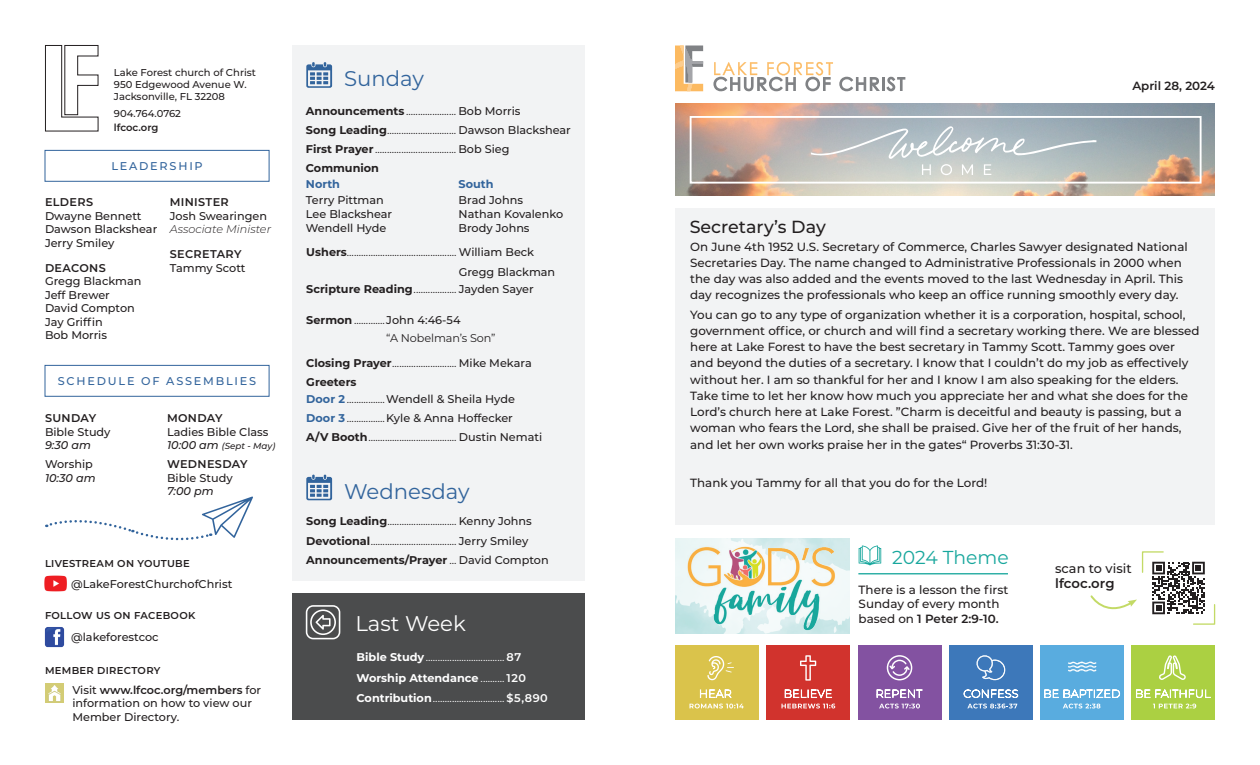
<style>
.page{position:relative;width:1260px;height:765px;background:#fff}
.page>*{position:absolute;margin:0;border:0;box-sizing:border-box;transform-origin:0 0}
.t1{font:21.25px "Montserrat";color:#32649c}
.t2{font:21.25px "Montserrat";color:#fff}
.t3{font:18.75px "Montserrat";color:#18a79d}
.t4{font:500 17.5px "Montserrat";color:#231f20}
.t5{font:600 13.25px "Montserrat";color:#231f20}
.t6{font:500 12.88px "Montserrat";color:#231f20}
.t7{font:500 11.88px/16.2px "Montserrat";color:#231f20}
.t8{font:600 11.88px "Montserrat";color:#231f20}
.t9{font:11.25px/19.1px "Montserrat";letter-spacing:-.01em;color:#231f20}
.t10{font:500 11.25px/13.5px "Montserrat";color:#231f20}
.t11{font:11.25px/20.9px "Montserrat";color:#fff}
.t12{font:600 11.25px "Montserrat";letter-spacing:.03em;color:#231f20}
.t13{font:500 11.25px "Montserrat";letter-spacing:.16em;color:#32649c}
.t14{font:italic 500 11.25px "Montserrat";color:#231f20}
.t15{font:italic 300 11.25px "Montserrat";color:#231f20}
.t16{font:700 11.25px "Montserrat";color:#32649c}
.t17{font:500 10px/12px "Montserrat";color:#231f20}
.t18{font:600 10px "Montserrat";letter-spacing:.03em;color:#231f20}
.t19{font:600 10px "Montserrat";letter-spacing:-.005em;color:#231f20}
.t20{font:italic 500 8.75px "Montserrat";color:#231f20}
.s1{font-size:11.25px}
.s2{font-weight:600}
.s3{font-weight:700}
.s4{font-weight:500}
.s5{font-weight:700;color:#32649c}
</style>
<div class="page">
<div style="left:675px;top:209px;width:540px;height:316px;background:#f2f3f4"></div>
<img style="left:675px;top:104px;width:540px;height:92px">
<div style="left:293px;top:593px;width:292px;height:127px;background:#4b4c4d"></div>
<div style="left:293px;top:45px;width:292px;height:535px;background:#f2f3f4"></div>
<img style="left:45px;top:575px;width:22px;height:17px">
<div style="left:690px;top:116px;width:512px;height:68px;border:2px solid #fff"></div>
<img style="left:45px;top:683px;width:19px;height:20px">
<svg style="left:45px;top:45px;width:54px;height:87px"></svg>
<div style="left:45px;top:365px;width:224px;height:32px;border:1px solid #32649c"></div>
<img style="left:44px;top:627px;width:21px;height:20px">
<div style="left:45px;top:150px;width:224px;height:32px;border:1px solid #32649c"></div>
<svg style="left:46px;top:497px;width:207px;height:44px"></svg>
<svg style="left:306px;top:62px;width:26px;height:26px"></svg>
<svg style="left:306px;top:475px;width:26px;height:25px"></svg>
<svg style="left:306px;top:605px;width:34px;height:34px"></svg>
<svg style="left:839px;top:77px;width:66px;height:14px"></svg>
<svg style="left:713px;top:62px;width:120px;height:29px"></svg>
<svg style="left:675px;top:46px;width:28px;height:45px"></svg>
<div style="left:675px;top:645px;width:83px;height:75px;background:#dac34b"></div>
<div style="left:767px;top:645px;width:83px;height:75px;background:#d1332d"></div>
<div style="left:858px;top:645px;width:83px;height:75px;background:#8352a1"></div>
<div style="left:949px;top:645px;width:83px;height:75px;background:#3d78ba"></div>
<div style="left:1041px;top:645px;width:83px;height:75px;background:#59acdf"></div>
<div style="left:1132px;top:645px;width:83px;height:75px;background:#abd042"></div>
<svg style="left:1068px;top:661px;width:29px;height:11px"></svg>
<svg style="left:1044px;top:689px;width:77px;height:9px"></svg>
<svg style="left:1063px;top:704px;width:37px;height:5px"></svg>
<svg style="left:976px;top:655px;width:29px;height:25px"></svg>
<svg style="left:963px;top:689px;width:56px;height:20px"></svg>
<svg style="left:887px;top:655px;width:25px;height:25px"></svg>
<svg style="left:876px;top:689px;width:47px;height:20px"></svg>
<svg style="left:800px;top:655px;width:16px;height:26px"></svg>
<svg style="left:781px;top:689px;width:54px;height:20px"></svg>
<svg style="left:707px;top:656px;width:27px;height:24px"></svg>
<svg style="left:689px;top:689px;width:55px;height:19px"></svg>
<svg style="left:1136px;top:689px;width:75px;height:9px"></svg>
<svg style="left:1153px;top:704px;width:43px;height:4px"></svg>
<svg style="left:1159px;top:655px;width:27px;height:25px"></svg>
<hr style="left:858px;top:573px;width:150px;height:1px;background:#18a79d">
<img style="left:675px;top:538px;width:175px;height:95px">
<svg style="left:859px;top:546px;width:22px;height:19px"></svg>
<svg style="left:1090px;top:551px;width:126px;height:74px"></svg>
<svg style="left:811px;top:126px;width:285px;height:49px;background:#bdc5c7"></svg>
<p class="t17" style="left:114px;top:66px;width:144px">Lake Forest church of Christ<br>950 Edgewood Avenue W.<br>Jacksonville, FL 32208</p>
<p class="t17" style="left:114px;top:107px;width:69px">904.764.0762</p>
<p class="t19" style="left:114px;top:121px;width:46px">lfcoc.org</p>
<p class="t13" style="left:111px;top:158px;width:93px">LEADERSHIP</p>
<p class="t12" style="left:45px;top:194px;width:50px">ELDERS</p>
<p class="t10" style="left:45px;top:209px;width:114px">Dwayne Bennett<br>Dawson Blackshear<br>Jerry Smiley</p>
<p class="t12" style="left:45px;top:260px;width:62px">DEACONS</p>
<p class="t10" style="left:45px;top:274px;width:98px">Gregg Blackman<br>Jeff Brewer<br>David Compton<br>Jay Griffin<br>Bob Morris</p>
<p class="t12" style="left:170px;top:194px;width:60px">MINISTER</p>
<p class="t10" style="left:170px;top:209px;width:99px">Josh Swearingen</p>
<p class="t15" style="left:170px;top:222px;width:103px">Associate Minister</p>
<p class="t12" style="left:170px;top:246px;width:73px">SECRETARY</p>
<p class="t10" style="left:170px;top:260px;width:77px">Tammy Scott</p>
<p class="t13" style="left:58px;top:373px;width:200px">SCHEDULE OF ASSEMBLIES</p>
<p class="t12" style="left:45px;top:410px;width:53px">SUNDAY</p>
<p class="t10" style="left:45px;top:425px;width:67px">Bible Study</p>
<p class="t14" style="left:45px;top:437px;width:48px">9:30 am</p>
<p class="t10" style="left:45px;top:457px;width:49px">Worship</p>
<p class="t14" style="left:45px;top:470px;width:52px">10:30 am</p>
<p class="t12" style="left:167px;top:410px;width:57px">MONDAY</p>
<p class="t10" style="left:167px;top:425px;width:103px">Ladies Bible Class</p>
<p class="t20" style="left:167px;top:440px;width:110px"><span class="s1">10:00 am</span> (Sept - May)</p>
<p class="t12" style="left:167px;top:456px;width:82px">WEDNESDAY</p>
<p class="t10" style="left:167px;top:471px;width:67px">Bible Study</p>
<p class="t14" style="left:167px;top:484px;width:48px">7:00 pm</p>
<p class="t18" style="left:45px;top:556px;width:146px">LIVESTREAM ON YOUTUBE</p>
<p class="t10" style="left:71px;top:577px;width:163px">@LakeForestChurchofChrist</p>
<p class="t18" style="left:45px;top:609px;width:152px">FOLLOW US ON FACEBOOK</p>
<p class="t10" style="left:71px;top:630px;width:89px">@lakeforestcoc</p>
<p class="t18" style="left:45px;top:664px;width:117px">MEMBER DIRECTORY</p>
<p class="t10" style="left:72px;top:683px;width:190px">Visit <span class="s2">www.lfcoc.org/members</span> for information on how to view our<br>Member Directory.</p>
<h1 class="t1" style="left:344px;top:64px;width:82px">Sunday</h1>
<p class="t9" style="left:306px;top:101px;width:266px"><span class="s3">Announcements</span> ..................... <span class="s4">Bob Morris<br></span><span class="s3">Song Leading</span>............................. <span class="s4">Dawson Blackshear </span><span class="s3">First Prayer</span> .................................. <span class="s4">Bob Sieg </span><span class="s3">Communion</span></p>
<p class="t16" style="left:306px;top:176px;width:36px">North</p>
<p class="t16" style="left:459px;top:176px;width:36px">South</p>
<p class="t10" style="left:306px;top:193px;width:88px;line-height:13.9px">Terry Pittman<br>Lee Blackshear<br>Wendell Hyde</p>
<p class="t10" style="left:459px;top:193px;width:106px;line-height:13.9px">Brad Johns<br>Nathan Kovalenko<br>Brody Johns</p>
<p class="t9" style="left:459px;top:243px;width:98px;text-indent:-153px"><span class="s3">Ushers</span>.............................................. <span class="s4">William Beck<br>Gregg Blackman</span></p>
<p class="t9" style="left:306px;top:279px;width:229px"><span class="s3">Scripture Reading</span>.................. <span class="s4">Jayden Sayer</span></p>
<p class="t9" style="left:386px;top:310px;width:111px;line-height:18.1px;text-indent:-80px"><span class="s3">Sermon</span>.............<span class="s4">John 4:46-54<br></span>“A Nobelman’s Son”</p>
<p class="t9" style="left:306px;top:353px;width:227px"><span class="s3">Closing Prayer</span>........................... <span class="s4">Mike Mekara<br></span><span class="s3">Greeters</span></p>
<p class="t9" style="left:306px;top:389px;width:237px"><span class="s5">Door 2</span> ................<span class="s4">Wendell &amp; Sheila Hyde<br></span><span class="s5">Door 3</span> ................<span class="s4">Kyle &amp; Anna Hoffecker<br></span><span class="s3">A/V Booth</span>..................................... <span class="s4">Dustin Nemati</span></p>
<h1 class="t1" style="left:344px;top:477px;width:127px">Wednesday</h1>
<p class="t9" style="left:306px;top:511px;width:244px"><span class="s3">Song Leading</span>............................. <span class="s4">Kenny Johns<br></span><span class="s3">Devotional</span>.................................... <span class="s4">Jerry Smiley<br></span><span class="s3">Announcements/Prayer</span> ... <span class="s4">David Compton</span></p>
<h1 class="t2" style="left:355px;top:609px;width:112px">Last Week</h1>
<p class="t11" style="left:357px;top:646px;width:193px"><span class="s3">Bible Study</span>................................. <span class="s2">87<br></span><span class="s3">Worship Attendance</span> .......... <span class="s2">120<br></span><span class="s3">Contribution</span>.............................. <span class="s2">$5,890</span></p>
<h3 class="t4" style="left:690px;top:214px;width:138px">Secretary’s Day</h3>
<p class="t8" style="left:1132px;top:78px;width:84px">April 28, 2024</p>
<p class="t7" style="left:690px;top:238px;width:499px">On June 4th 1952 U.S. Secretary of Commerce, Charles Sawyer designated National Secretaries Day. The name changed to Administrative Professionals in 2000 when the day was also added and the events moved to the last Wednesday in April. This day recognizes the professionals who keep an office running smoothly every day.</p>
<p class="t7" style="left:690px;top:306px;width:511px">You can go to any type of organization whether it is a corporation, hospital, school, government office, or church and will find a secretary working there. We are blessed here at Lake Forest to have the best secretary in Tammy Scott. Tammy goes over and beyond the duties of a secretary. I know that I couldn’t do my job as effectively without her. I am so thankful for her and I know I am also speaking for the elders.<br>Take time to let her know how much you appreciate her and what she does for the Lord’s church here at Lake Forest. ”Charm is deceitful and beauty is passing, but a woman who fears the Lord, she shall be praised. Give her of the fruit of her hands, and let her own works praise her in the gates“ Proverbs 31:30-31.</p>
<p class="t7" style="left:690px;top:474px;width:299px">Thank you Tammy for all that you do for the Lord!</p>
<h2 class="t3" style="left:892px;top:544px;width:118px">2024 Theme</h2>
<p class="t7" style="left:859px;top:582px;width:151px;line-height:14.5px">There is a lesson the first<br>Sunday of every month based on <span class="s2">1 Peter 2:9-10.</span></p>
<p class="t6" style="left:1055px;top:560px;width:78px">scan to visit</p>
<p class="t5" style="left:1055px;top:574px;width:61px">lfcoc.org</p>
</div>
